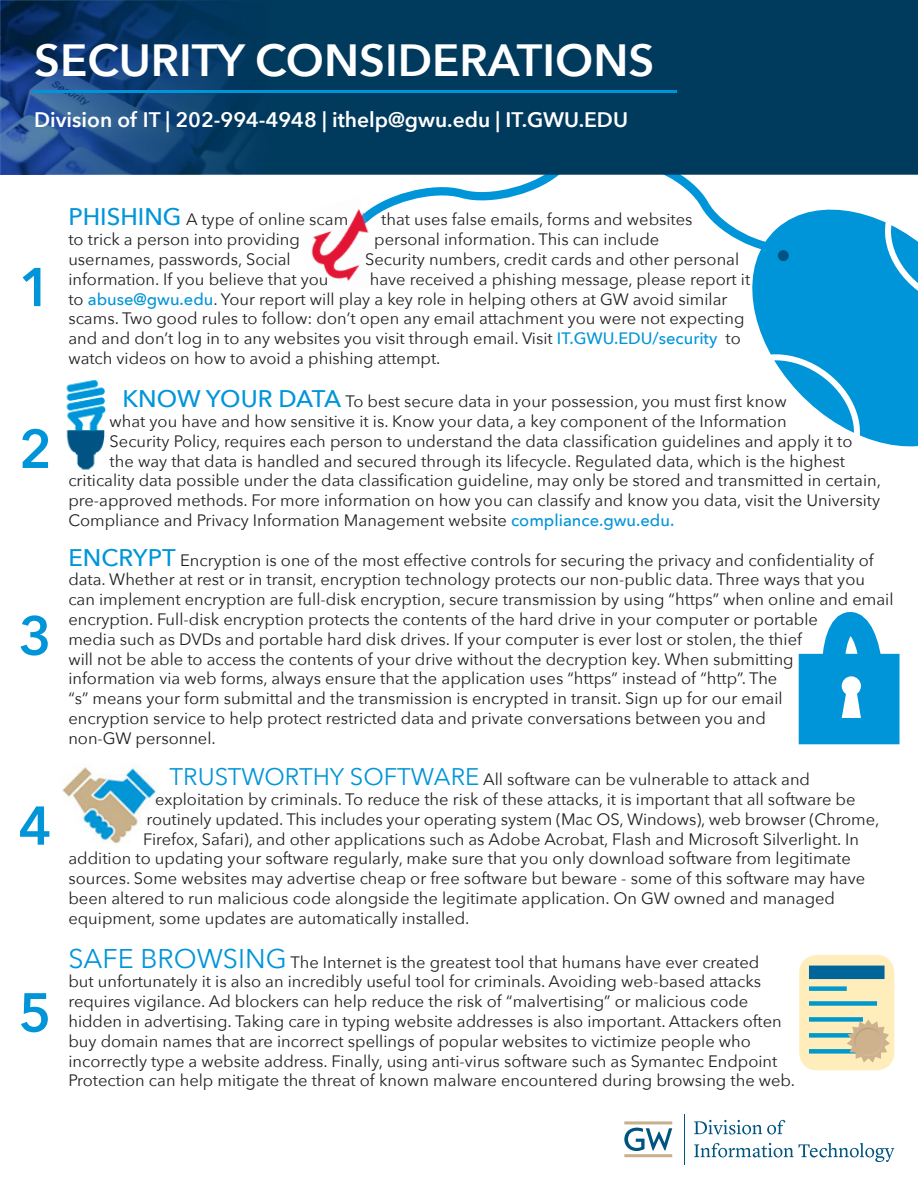
<style>
.page{position:relative;width:918px;height:1188px;background:#fff}
.page>*{position:absolute;margin:0;border:0;box-sizing:border-box;transform-origin:0 0}
.t1{font:600 54px "Avenir Next";color:#0095d9}
.t2{font:600 45px "Avenir Next";color:#fff}
.t3{font:600 21px "Avenir Next";color:#fff}
.t4{font:16.5px/19.8px "Avenir Next";color:#231f20}
.s1{font-weight:500;font-size:24px;color:#0095d9}
.s2{font-weight:500;color:#0095d9}
.s3{font-size:24px;color:#0095d9}
.s4{font-size:27px;color:#0095d9}
</style>
<div class="page">
<svg style="left:385px;top:175px;width:174px;height:35px"></svg>
<img style="left:311px;top:200px;width:74px;height:82px">
<svg style="left:0;top:0;width:918px;height:175px;background:#053c64"></svg>
<hr style="left:33px;top:90px;width:644px;height:3px;background:#0095d9">
<img style="left:66px;top:379px;width:40px;height:91px">
<div style="left:799px;top:654px;width:101px;height:90px;background:#0095d9;border:2px solid #0095d9"></div>
<svg style="left:813px;top:612px;width:83px;height:106px"></svg>
<img style="left:62px;top:767px;width:96px;height:77px">
<div style="left:799px;top:955px;width:95px;height:115px;background:#feb;border-radius:18px"></div>
<div style="left:809px;top:966px;width:76px;height:13px;background:#069"></div>
<div style="left:809px;top:986px;width:38px;height:5px;background:#09c"></div>
<div style="left:809px;top:1001px;width:68px;height:5px;background:#09c"></div>
<div style="left:809px;top:1017px;width:54px;height:5px;background:#09c"></div>
<div style="left:809px;top:1033px;width:68px;height:5px;background:#09c"></div>
<div style="left:809px;top:1049px;width:68px;height:5px;background:#09c"></div>
<svg style="left:847px;top:1019px;width:43px;height:44px"></svg>
<svg style="left:852px;top:1056px;width:32px;height:3px"></svg>
<div style="left:852px;top:1027px;width:32px;height:29px;background:linear-gradient(to right,#c9af8d,#d0b48f)"></div>
<div style="left:752px;top:209px;width:166px;height:238px;background:#0095d9"></div>
<svg style="left:752px;top:343px;width:114px;height:104px"></svg>
<svg style="left:870px;top:171px;width:48px;height:149px"></svg>
<svg style="left:612px;top:153px;width:185px;height:109px"></svg>
<svg style="left:694px;top:1120px;width:200px;height:42px"></svg>
<hr style="left:684px;top:1114px;width:1px;height:50px;background:#005480">
<svg style="left:624px;top:1128px;width:48px;height:23px"></svg>
<hr style="left:624px;top:1121px;width:48px;height:3px;background:#c8b08b">
<hr style="left:624px;top:1154px;width:48px;height:3px;background:#c8b08b">
<p class="t2" style="left:34px;top:22px;width:622px">SECURITY CONSIDERATIONS</p>
<p class="t3" style="left:34px;top:102px;width:595px">Division of IT | 202-994-4948 | ithelp@gwu.edu | IT.GWU.EDU</p>
<p class="t1" style="left:19px;top:241px;width:34px">1</p>
<p class="t1" style="left:19px;top:403px;width:34px">2</p>
<p class="t1" style="left:19px;top:589px;width:34px">3</p>
<p class="t1" style="left:19px;top:780px;width:34px">4</p>
<p class="t1" style="left:19px;top:966px;width:34px">5</p>
<p class="t4" style="left:68px;top:209px;width:281px"><span class="s1">PHISHING</span> A type of online scam</p>
<p class="t4" style="left:381px;top:209px;width:313px">that uses false emails, forms and websites</p>
<p class="t4" style="left:68px;top:229px;width:233px">to trick a person into providing</p>
<p class="t4" style="left:374px;top:229px;width:287px">personal information. This can include</p>
<p class="t4" style="left:68px;top:249px;width:224px">usernames, passwords, Social</p>
<p class="t4" style="left:365px;top:249px;width:376px">Security numbers, credit cards and other personal</p>
<p class="t4" style="left:68px;top:268px;width:262px">information. If you believe that you</p>
<p class="t4" style="left:68px;top:268px;width:683px;text-indent:301px">have received a phishing message, please report it to <span class="s2">abuse@gwu.edu</span>. Your report will play a key role in helping others at GW avoid similar scams. Two good rules to follow: don’t open any email attachment you were not expecting and and don’t log in to any websites you visit through email. Visit <span class="s2">IT.GWU.EDU/security</span> to watch videos on how to avoid a phishing attempt.</p>
<p class="t4" style="left:122px;top:391px;width:666px"><span class="s1">KNOW YOUR DATA</span> To best secure data in your possession, you must first know</p>
<p class="t4" style="left:110px;top:411px;width:678px">what you have and how sensitive it is. Know your data, a key component of the Information</p>
<p class="t4" style="left:110px;top:430px;width:744px">Security Policy, requires each person to understand the data classification guidelines and apply it to</p>
<p class="t4" style="left:110px;top:450px;width:737px">the way that data is handled and secured through its lifecycle. Regulated data, which is the highest</p>
<p class="t4" style="left:68px;top:470px;width:814px">criticality data possible under the data classification guideline, may only be stored and transmitted in certain,</p>
<p class="t4" style="left:68px;top:490px;width:813px">pre-approved methods. For more information on how you can classify and know you data, visit the University</p>
<p class="t4" style="left:68px;top:510px;width:607px">Compliance and Privacy Information Management website <span class="s2">compliance.gwu.edu.</span></p>
<p class="t4" style="left:68px;top:549px;width:827px"><span class="s1">ENCRYPT</span> Encryption is one of the most effective controls for securing the privacy and confidentiality of data. Whether at rest or in transit, encryption technology protects our non-public data. Three ways that you can implement encryption are full-disk encryption, secure transmission by using “https” when online and email encryption. Full-disk encryption protects the contents of the hard drive in your computer or portable<br>media such as DVDs and portable hard disk drives. If your computer is ever lost or stolen, the thief</p>
<p class="t4" style="left:68px;top:648px;width:727px">will not be able to access the contents of your drive without the decryption key. When submitting information via web forms, always ensure that the application uses “https” instead of “http”. The “s” means your form submittal and the transmission is encrypted in transit. Sign up for our email encryption service to help protect restricted data and private conversations between you and non-GW personnel.</p>
<p class="t4" style="left:170px;top:769px;width:642px"><span class="s3">TRUSTWORTHY SOFTWARE</span> All software can be vulnerable to attack and</p>
<p class="t4" style="left:155px;top:789px;width:702px">exploitation by criminals. To reduce the risk of these attacks, it is important that all software be</p>
<p class="t4" style="left:147px;top:808px;width:734px">routinely updated. This includes your operating system (Mac OS, Windows), web browser (Chrome,</p>
<p class="t4" style="left:143px;top:828px;width:718px">Firefox, Safari), and other applications such as Adobe Acrobat, Flash and Microsoft Silverlight. In</p>
<p class="t4" style="left:68px;top:848px;width:784px">addition to updating your software regularly, make sure that you only download software from legitimate</p>
<p class="t4" style="left:68px;top:868px;width:798px">sources. Some websites may advertise cheap or free software but beware - some of this software may have</p>
<p class="t4" style="left:68px;top:888px;width:768px">been altered to run malicious code alongside the legitimate application. On GW owned and managed</p>
<p class="t4" style="left:68px;top:907px;width:403px">equipment, some updates are automatically installed.</p>
<p class="t4" style="left:68px;top:951px;width:728px"><span class="s4">SAFE BROWSING</span> The Internet is the greatest tool that humans have ever created<br>but unfortunately it is also an incredibly useful tool for criminals. Avoiding web-based attacks requires vigilance. Ad blockers can help reduce the risk of “malvertising” or malicious code hidden in advertising. Taking care in typing website addresses is also important. Attackers often buy domain names that are incorrect spellings of popular websites to victimize people who incorrectly type a website address. Finally, using anti-virus software such as Symantec Endpoint Protection can help mitigate the threat of known malware encountered during browsing the web.</p>
</div>
